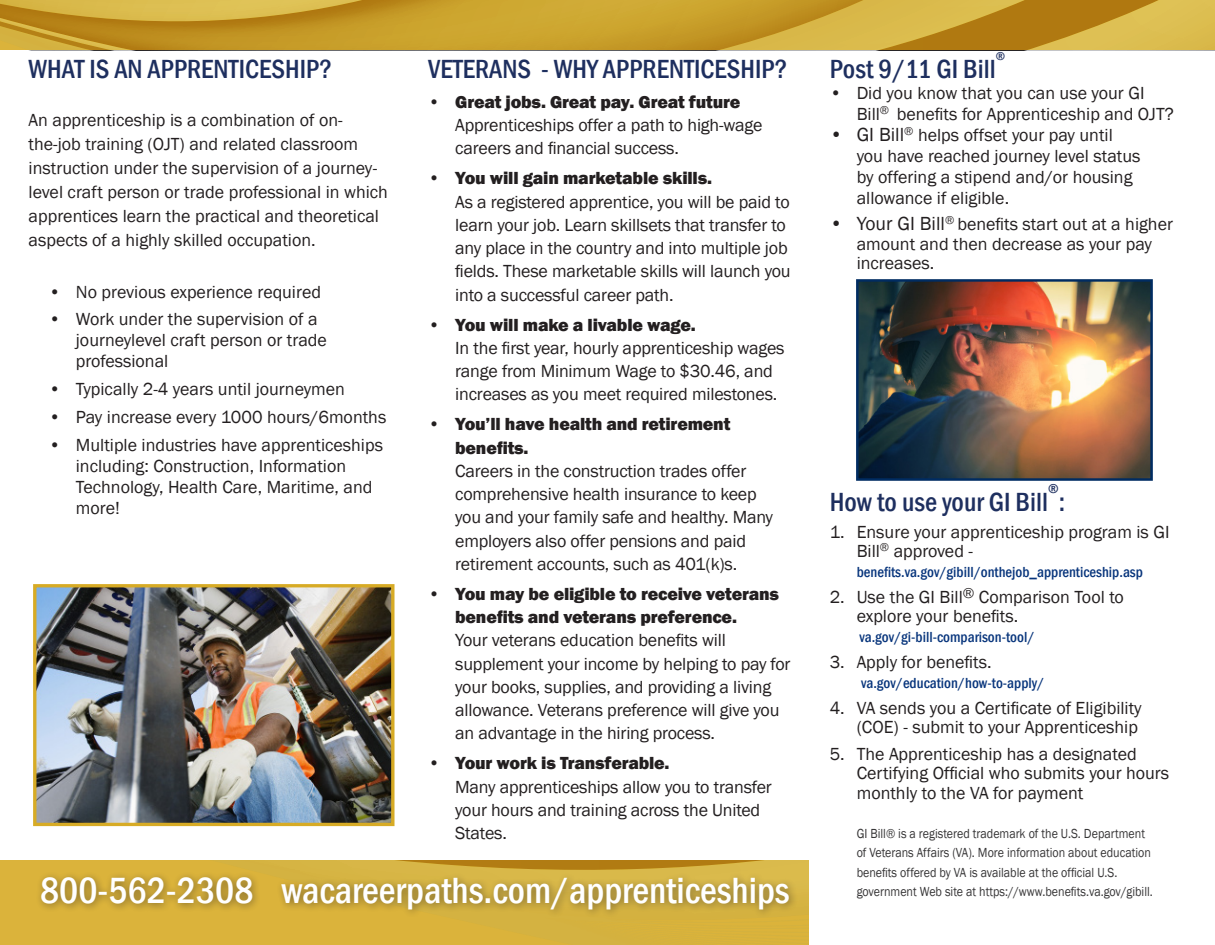
<style>
.page{position:relative;width:1215px;height:945px;background:#fff}
.page>*{position:absolute;margin:0;border:0;box-sizing:border-box;transform-origin:0 0}
.servingRed{font:500 condensed 37.5px "Franklin Gothic";color:#fff}
.Blk_body_copy_with_l{font:500 condensed 27px "Franklin Gothic";color:#1e2f5f}
.Blk_body_copy_with_l-2{font:18px/23.2px "Franklin Gothic";color:#231f20}
.t1{font:500 condensed 15px "Franklin Gothic";color:#08357c}
.t2{font:13.5px/19.5px "Franklin Gothic";color:#363536;scale:.89 1}
.Blk_body_copy_with_l-3{font:500 condensed 13.5px "Franklin Gothic";color:#1e2f5f}
.Blk_body_copy_with_l-4{font:500 condensed 12px "Franklin Gothic";color:#1e2f5f}
.s1{font-weight:800}
.s2{font-size:19.5px}
</style>
<div class="page">
<svg style="left:0;top:860px;width:808px;height:85px;background:#d6af3a"></svg>
<svg style="left:0;top:0;width:1215px;height:50px;background:#c9a030"></svg>
<div style="left:36px;top:871px;width:763px;height:48px;background:#231f20;opacity:.5"></div>
<img style="left:37px;top:588px;width:354px;height:234px">
<div style="left:33px;top:584px;width:362px;height:242px;border:3px solid #d7ab25"></div>
<img style="left:859px;top:282px;width:291px;height:196px">
<div style="left:856px;top:279px;width:297px;height:202px;border:2px solid #002c62"></div>
<p class="Blk_body_copy_with_l" style="left:29px;top:51px;width:305px">WHAT IS AN APPRENTICESHIP?</p>
<p class="Blk_body_copy_with_l-2" style="left:29px;top:108px;width:361px;line-height:24px">An apprenticeship is a combination of on&shy;the-job training (OJT) and related classroom instruction under the supervision of a journey&shy;level craft person or trade professional in which apprentices learn the practical and theoretical aspects of a highly skilled occupation.</p>
<p class="Blk_body_copy_with_l-2" style="left:49px;top:280px;width:274px">• No previous experience required</p>
<p class="Blk_body_copy_with_l-2" style="left:76px;top:309px;width:253px;line-height:21px;text-indent:-27px">• Work under the supervision of a journeylevel craft person or trade professional</p>
<p class="Blk_body_copy_with_l-2" style="left:49px;top:378px;width:298px">• Typically 2-4 years until journeymen</p>
<p class="Blk_body_copy_with_l-2" style="left:49px;top:406px;width:339px">• Pay increase every 1000 hours/6months</p>
<p class="Blk_body_copy_with_l-2" style="left:76px;top:434px;width:309px;line-height:21px;text-indent:-27px">• Multiple industries have apprenticeships including: Construction, Information<br>Technology, Health Care, Maritime, and more!</p>
<p class="Blk_body_copy_with_l" style="left:428px;top:51px;width:361px">VETERANS - WHY APPRENTICESHIP?</p>
<p class="Blk_body_copy_with_l-2" style="left:455px;top:91px;width:309px;text-indent:-27px"><span class="s1">• Great jobs. Great pay. Great future<br></span>Apprenticeships offer a path to high-wage careers and financial success.</p>
<p class="Blk_body_copy_with_l-2" style="left:455px;top:167px;width:337px;text-indent:-27px"><span class="s1">• You will gain marketable skills.<br></span>As a registered apprentice, you will be paid to learn your job. Learn skillsets that transfer to any place in the country and into multiple job fields. These marketable skills will launch you into a successful career path.</p>
<p class="Blk_body_copy_with_l-2" style="left:455px;top:313px;width:331px;text-indent:-27px"><span class="s1">• You will make a livable wage.<br></span>In the first year, hourly apprenticeship wages range from Minimum Wage to $30.46, and increases as you meet required milestones.</p>
<p class="Blk_body_copy_with_l-2" style="left:455px;top:413px;width:319px;text-indent:-27px"><span class="s1">• You’ll have health and retirement benefits.<br></span>Careers in the construction trades offer comprehensive health insurance to keep you and your family safe and healthy. Many employers also offer pensions and paid retirement accounts, such as 401(k)s.</p>
<p class="Blk_body_copy_with_l-2" style="left:455px;top:583px;width:337px;text-indent:-27px"><span class="s1">• You may be eligible to receive veterans benefits and veterans preference.<br></span>Your veterans education benefits will supplement your income by helping to pay for your books, supplies, and providing a living allowance. Veterans preference will give you an advantage in the hiring process.</p>
<p class="Blk_body_copy_with_l-2" style="left:455px;top:752px;width:318px;text-indent:-27px"><span class="s1">• Your work is Transferable.<br></span>Many apprenticeships allow you to transfer your hours and training across the United<br>States.</p>
<p class="servingRed" style="left:40px;top:866px;width:751px">800-562-2308 wacareerpaths.com/apprenticeships</p>
<p class="Blk_body_copy_with_l-4" style="left:996px;top:48px;width:11px">®</p>
<p class="Blk_body_copy_with_l-2" style="left:857px;top:83px;width:319px;line-height:21px;text-indent:-27px">• Did you know that you can use your GI<br>Bill<sup>®</sup> benefits for Apprenticeship and OJT?</p>
<p class="Blk_body_copy_with_l-2" style="left:857px;top:125px;width:285px;line-height:21px;text-indent:-27px"><span class="s2">• GI Bill</span><sup>®</sup> helps offset your pay until you have reached journey level status by offering a stipend and/or housing allowance if eligible.</p>
<p class="Blk_body_copy_with_l-2" style="left:857px;top:215px;width:318px;line-height:19.5px;text-indent:-27px"><span class="s2">• Your GI Bill</span><sup>®</sup> benefits start out at a higher amount and then decrease as your pay increases.</p>
<p class="Blk_body_copy_with_l" style="left:830px;top:51px;width:168px">Post 9/11 GI Bill</p>
<p class="Blk_body_copy_with_l-3" style="left:1048px;top:480px;width:12px">®</p>
<p class="Blk_body_copy_with_l-2" style="left:857px;top:522px;width:314px;line-height:19.5px;text-indent:-27px">1. Ensure your apprenticeship program is GI<br>Bill<sup>®</sup> approved -</p>
<p class="t1" style="left:857px;top:562px;width:288px">benefits.va.gov/gibill/onthejob_apprenticeship.asp</p>
<p class="Blk_body_copy_with_l-2" style="left:857px;top:587px;width:269px;line-height:19.5px;text-indent:-27px">2. Use the GI Bill<sup>®</sup> Comparison Tool to explore your benefits.</p>
<p class="t1" style="left:859px;top:627px;width:177px">va.gov/gi-bill-comparison-tool/</p>
<p class="Blk_body_copy_with_l-2" style="left:830px;top:651px;width:164px">3. Apply for benefits.</p>
<p class="t1" style="left:861px;top:673px;width:185px">va.gov/education/how-to-apply/</p>
<p class="Blk_body_copy_with_l-2" style="left:830px;top:698px;width:314px;line-height:19.5px;text-align:right">4. VA sends you a Certificate of Eligibility (COE) - submit to your Apprenticeship</p>
<p class="Blk_body_copy_with_l-2" style="left:857px;top:744px;width:314px;line-height:19.5px;text-indent:-27px">5. The Apprenticeship has a designated<br>Certifying Official who submits your hours monthly to the VA for payment</p>
<p class="t2" style="left:857px;top:824px;width:334px">GI Bill® is a registered trademark of the U.S. Department of Veterans Affairs (VA). More information about education benefits offered by VA is available at the official U.S. government Web site at https://www.benefits.va.gov/gibill.</p>
<p class="Blk_body_copy_with_l" style="left:830px;top:485px;width:237px">How to use your GI Bill :</p>
</div>
